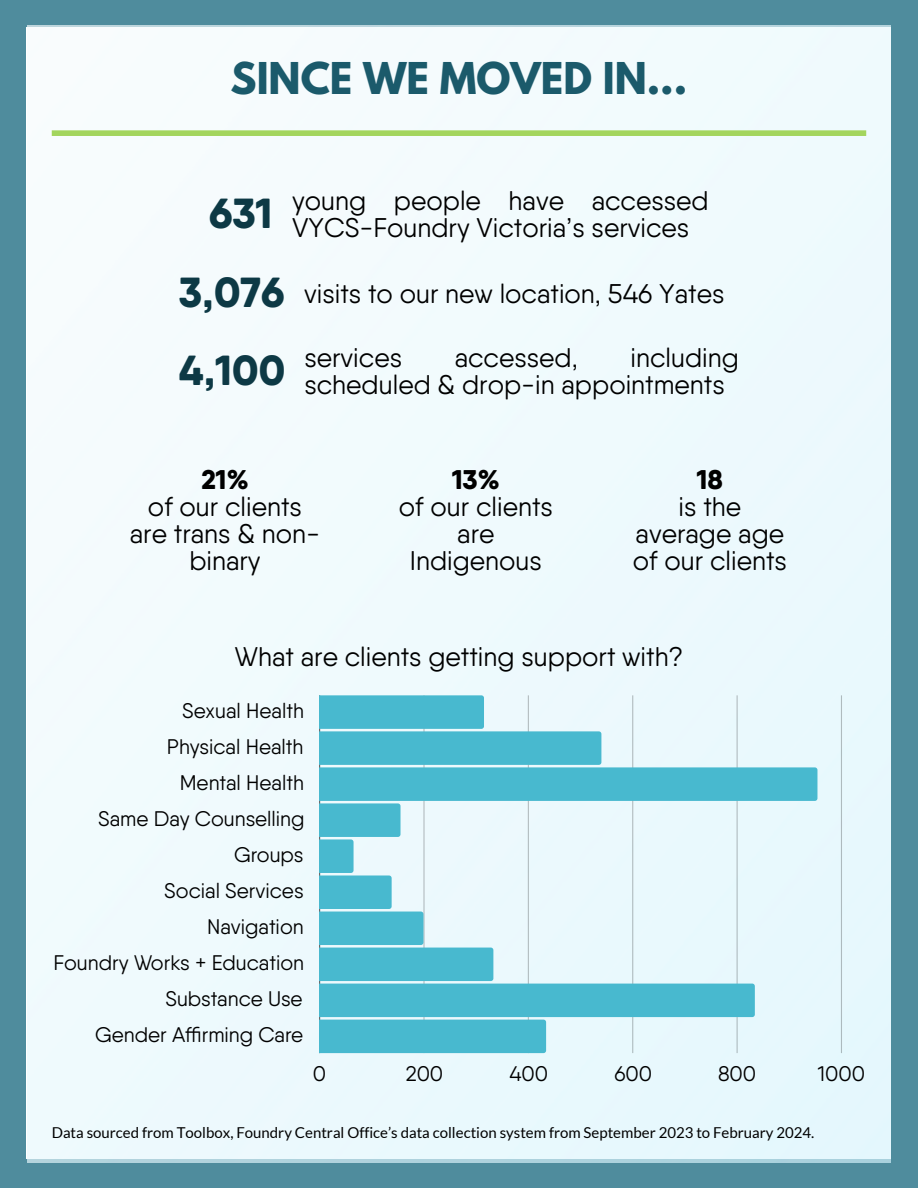
<style>
.page{position:relative;width:918px;height:1188px;background:#4f8c9d}
.page>*{position:absolute;margin:0;border:0;box-sizing:border-box;transform-origin:0 0}
.t1{font:700 38.85px "League Spartan";color:#1b5a6b}
.t2{font:27px/27px "Qanelas Soft";color:#000;text-align:center}
.t3{font:800 27px "Qanelas Soft";color:#000}
.t4{font:21.15px/36px "Qanelas Soft";color:#000;text-align:right}
.t5{font:15px "Lato";color:#000}
.s1{font-weight:800;font-size:42px;color:#0d3945}
</style>
<div class="page">
<img style="left:27px;top:25px;width:863px;height:1138px">
<div style="left:52px;top:130px;width:814px;height:6px;background:#a3d55d"></div>
<hr style="left:319px;top:695px;width:1px;height:358px;background:#000">
<hr style="left:841px;top:695px;width:1px;height:358px;background:#000">
<svg style="left:320px;top:695px;width:497px;height:358px;background:#aadfea"></svg>
<h1 class="t1" style="left:231px;top:59px;width:458px">SINCE WE MOVED IN...</h1>
<p class="t2" style="left:292px;top:187px;width:418px;text-align:left;text-indent:-83px"><span class="s1">631</span> young people have accessed<br>VYCS-Foundry Victoria’s services</p>
<p class="t2" style="left:179px;top:280px;width:547px"><span class="s1">3,076</span> visits to our new location, 546 Yates</p>
<p class="t2" style="left:179px;top:344px;width:225px"><span class="s1">4,100</span> services</p>
<p class="t2" style="left:455px;top:344px;width:125px">accessed,</p>
<p class="t2" style="left:304px;top:344px;width:436px;text-align:left;text-indent:326px">including scheduled &amp; drop-in appointments</p>
<p class="t3" style="left:201px;top:463px;width:49px">21%</p>
<p class="t2" style="left:130px;top:493px;width:192px">of our clients are trans &amp; non&shy;binary</p>
<p class="t3" style="left:452px;top:463px;width:49px">13%</p>
<p class="t2" style="left:399px;top:493px;width:156px">of our clients are<br>Indigenous</p>
<p class="t3" style="left:697px;top:463px;width:28px">18</p>
<p class="t2" style="left:633px;top:493px;width:156px">is the average age of our clients</p>
<p class="t2" style="left:235px;top:643px;width:450px">What are clients getting support with?</p>
<p class="t4" style="left:54px;top:692px;width:253px">Sexual Health<br>Physical Health<br>Mental Health<br>Same Day Counselling<br>Groups<br>Social Services<br>Navigation<br>Foundry Works + Education<br>Substance Use<br>Gender Affi rming Care</p>
<p class="t4" style="left:313px;top:1055px;width:15px">0</p>
<p class="t4" style="left:406px;top:1055px;width:39px">200</p>
<p class="t4" style="left:510px;top:1055px;width:40px">400</p>
<p class="t4" style="left:614px;top:1055px;width:39px">600</p>
<p class="t4" style="left:718px;top:1055px;width:40px">800</p>
<p class="t4" style="left:818px;top:1055px;width:49px">1000</p>
<p class="t5" style="left:52px;top:1123px;width:764px">Data sourced from Toolbox, Foundry Central Office’s data collection system from September 2023 to February 2024.</p>
</div>
